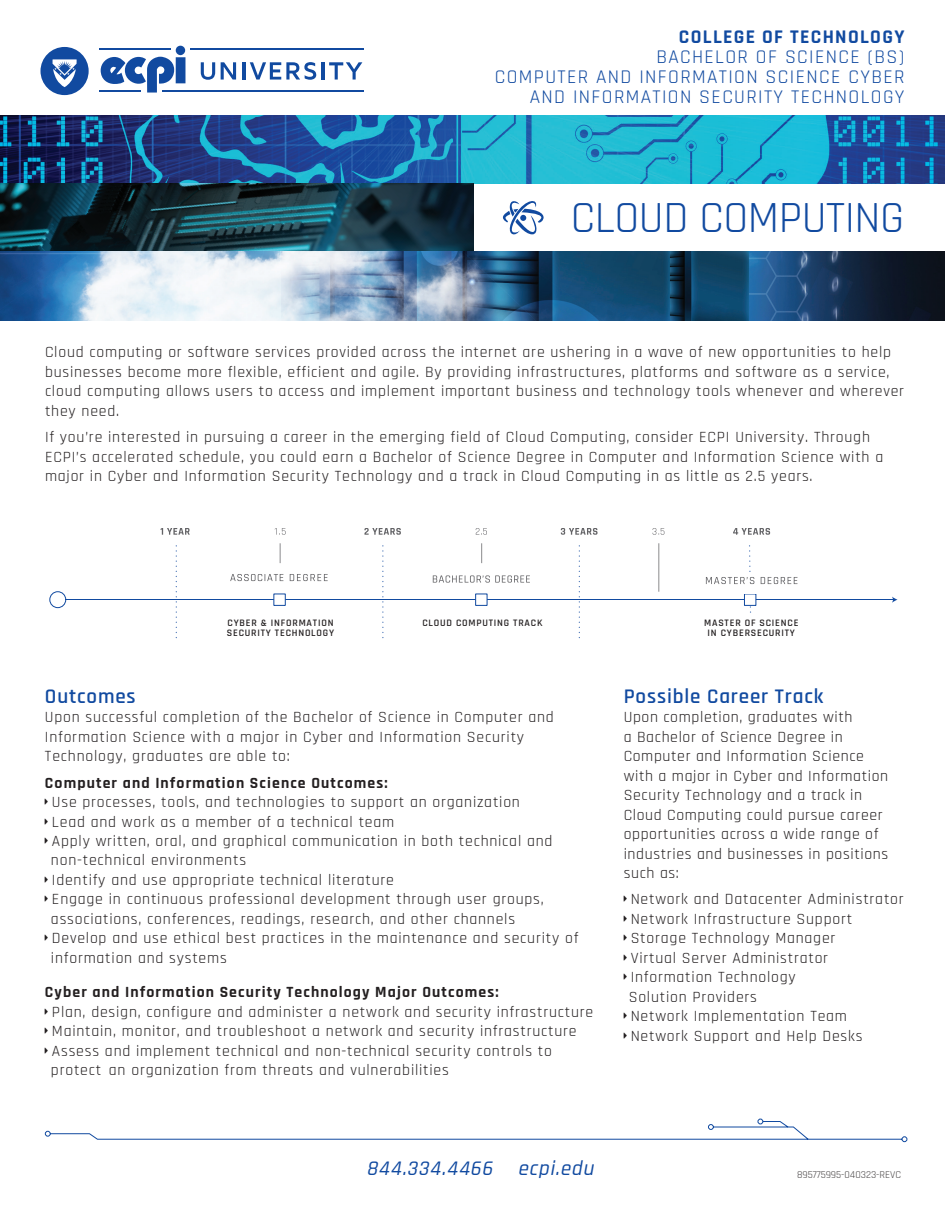
<style>
.page{position:relative;width:945px;height:1215px;background:#fff}
.page>*{position:absolute;margin:0;border:0;box-sizing:border-box;transform-origin:0 0}
.t1{font:45px "Rajdhani";letter-spacing:-.01em;color:#114aa0}
.t2{font:600 21px "Rajdhani";letter-spacing:.04em;color:#114aa0}
.t3{font:italic 500 21px "Rajdhani";color:#114aa0}
.t4{font:19.5px/19.8px "Rajdhani";letter-spacing:.07em;color:#114aa0;text-align:right}
.t5{font:700 19.5px "Rajdhani";letter-spacing:.07em;color:#114aa0}
.t6{font:15.75px/19.5px "Rajdhani";letter-spacing:.05em;color:#231f20}
.t7{font:700 15.75px "Rajdhani";letter-spacing:.07em;color:#231f20}
.t8{font:10.5px "Rajdhani";color:#231f20}
.t9{font:600 10.05px/10.5px "Rajdhani";letter-spacing:.08em;color:#231f20}
</style>
<div class="page">
<img style="left:0;top:115px;width:945px;height:69px">
<img style="left:0;top:184px;width:474px;height:68px">
<img style="left:0;top:252px;width:945px;height:68px">
<svg style="left:41px;top:47px;width:48px;height:48px"></svg>
<svg style="left:201px;top:62px;width:14px;height:18px"></svg>
<svg style="left:221px;top:62px;width:15px;height:18px"></svg>
<hr style="left:242px;top:62px;width:3px;height:18px;background:#114aa0">
<svg style="left:250px;top:62px;width:66px;height:18px"></svg>
<hr style="left:322px;top:62px;width:3px;height:18px;background:#114aa0">
<svg style="left:329px;top:62px;width:33px;height:18px"></svg>
<hr style="left:190px;top:49px;width:174px;height:1px;background:#114aa0">
<hr style="left:99px;top:49px;width:71px;height:1px;background:#114aa0">
<hr style="left:162px;top:91px;width:202px;height:1px;background:#114aa0">
<hr style="left:99px;top:91px;width:42px;height:1px;background:#114aa0">
<div style="left:176px;top:46px;width:9px;height:9px;background:#114aa0;border-radius:50%"></div>
<div style="left:176px;top:57px;width:9px;height:26px;background:#114aa0"></div>
<svg style="left:101px;top:57px;width:73px;height:36px"></svg>
<svg style="left:503px;top:201px;width:41px;height:34px"></svg>
<svg style="left:45px;top:1118px;width:863px;height:24px"></svg>
<hr style="left:66px;top:599px;width:828px;height:1px;background:#114aa0">
<svg style="left:892px;top:597px;width:6px;height:6px"></svg>
<svg style="left:433px;top:575px;width:97px;height:8px"></svg>
<svg style="left:161px;top:528px;width:29px;height:7px"></svg>
<svg style="left:364px;top:528px;width:37px;height:7px"></svg>
<svg style="left:561px;top:528px;width:37px;height:7px"></svg>
<svg style="left:733px;top:528px;width:37px;height:7px"></svg>
<svg style="left:176px;top:545px;width:1px;height:93px"></svg>
<svg style="left:382px;top:545px;width:2px;height:93px"></svg>
<svg style="left:579px;top:545px;width:1px;height:93px"></svg>
<div style="left:49px;top:591px;width:17px;height:17px;border:1px solid #114aa0;border-radius:50%"></div>
<div style="left:274px;top:594px;width:12px;height:12px;background:#fff;border:1px solid #114aa0"></div>
<div style="left:475px;top:594px;width:12px;height:12px;background:#fff;border:1px solid #114aa0"></div>
<svg style="left:754px;top:594px;width:2px;height:12px"></svg>
<svg style="left:275px;top:528px;width:11px;height:7px"></svg>
<svg style="left:476px;top:528px;width:11px;height:7px"></svg>
<svg style="left:653px;top:528px;width:11px;height:7px"></svg>
<svg style="left:706px;top:545px;width:48px;height:68px"></svg>
<svg style="left:761px;top:577px;width:37px;height:7px"></svg>
<svg style="left:280px;top:543px;width:1px;height:20px"></svg>
<svg style="left:481px;top:543px;width:1px;height:20px"></svg>
<hr style="left:659px;top:543px;width:1px;height:49px;background:#636366">
<svg style="left:230px;top:574px;width:53px;height:7px"></svg>
<svg style="left:290px;top:574px;width:38px;height:7px"></svg>
<p class="t5" style="left:679px;top:25px;width:227px">COLLEGE OF TECHNOLOGY</p>
<p class="t4" style="left:495px;top:47px;width:411px">BACHELOR OF SCIENCE (BS)<br>COMPUTER AND INFORMATION SCIENCE CYBER<br>AND INFORMATION SECURITY TECHNOLOGY</p>
<h1 class="t1" style="left:571px;top:193px;width:335px">CLOUD COMPUTING</h1>
<p class="t6" style="left:45px;top:343px;width:861px">Cloud computing or software services provided across the internet are ushering in a wave of new opportunities to help businesses become more flexible, efficient and agile. By providing infrastructures, platforms and software as a service, cloud computing allows users to access and implement important business and technology tools whenever and wherever they need.</p>
<p class="t6" style="left:45px;top:428px;width:840px">If you’re interested in pursuing a career in the emerging field of Cloud Computing, consider ECPI University. Through<br>ECPI’s accelerated schedule, you could earn a Bachelor of Science Degree in Computer and Information Science with a major in Cyber and Information Security Technology and a track in Cloud Computing in as little as 2.5 years.</p>
<p class="t9" style="left:227px;top:618px;width:109px">CYBER &amp; INFORMATION<br>SECURITY TECHNOLOGY</p>
<p class="t9" style="left:422px;top:617px;width:122px">CLOUD COMPUTING TRACK</p>
<p class="t9" style="left:704px;top:617px;width:96px;text-align:center">MASTER OF SCIENCE<br>IN CYBERSECURITY</p>
<h2 class="t2" style="left:45px;top:684px;width:92px">Outcomes</h2>
<p class="t6" style="left:45px;top:708px;width:510px">Upon successful completion of the Bachelor of Science in Computer and<br>Information Science with a major in Cyber and Information Security<br>Technology, graduates are able to:</p>
<p class="t7" style="left:45px;top:773px;width:344px">Computer and Information Science Outcomes:</p>
<p class="t6" style="left:51px;top:793px;width:529px">Use processes, tools, and technologies to support an organization<br>Lead and work as a member of a technical team<br>Apply written, oral, and graphical communication in both technical and non-technical environments<br>Identify and use appropriate technical literature<br>Engage in continuous professional development through user groups, associations, conferences, readings, research, and other channels<br>Develop and use ethical best practices in the maintenance and security of information and systems</p>
<p class="t7" style="left:45px;top:983px;width:455px">Cyber and Information Security Technology Major Outcomes:</p>
<p class="t6" style="left:51px;top:1003px;width:544px">Plan, design, configure and administer a network and security infrastructure Maintain, monitor, and troubleshoot a network and security infrastructure Assess and implement technical and non-technical security controls to protect an organization from threats and vulnerabilities</p>
<h2 class="t2" style="left:624px;top:684px;width:201px">Possible Career Track</h2>
<p class="t6" style="left:624px;top:708px;width:266px">Upon completion, graduates with<br>a Bachelor of Science Degree in<br>Computer and Information Science with a major in Cyber and Information<br>Security Technology and a track in<br>Cloud Computing could pursue career opportunities across a wide range of industries and businesses in positions such as:</p>
<p class="t6" style="left:629px;top:890px;width:277px">Network and Datacenter Administrator<br>Network Infrastructure Support<br>Storage Technology Manager<br>Virtual Server Administrator<br>Information Technology<br>Solution Providers<br>Network Implementation Team<br>Network Support and Help Desks</p>
<h2 class="t3" style="left:366px;top:1156px;width:233px">844.334.4466 ecpi.edu</h2>
<p class="t8" style="left:797px;top:1168px;width:106px">895775995-040323-REVC</p>
</div>
